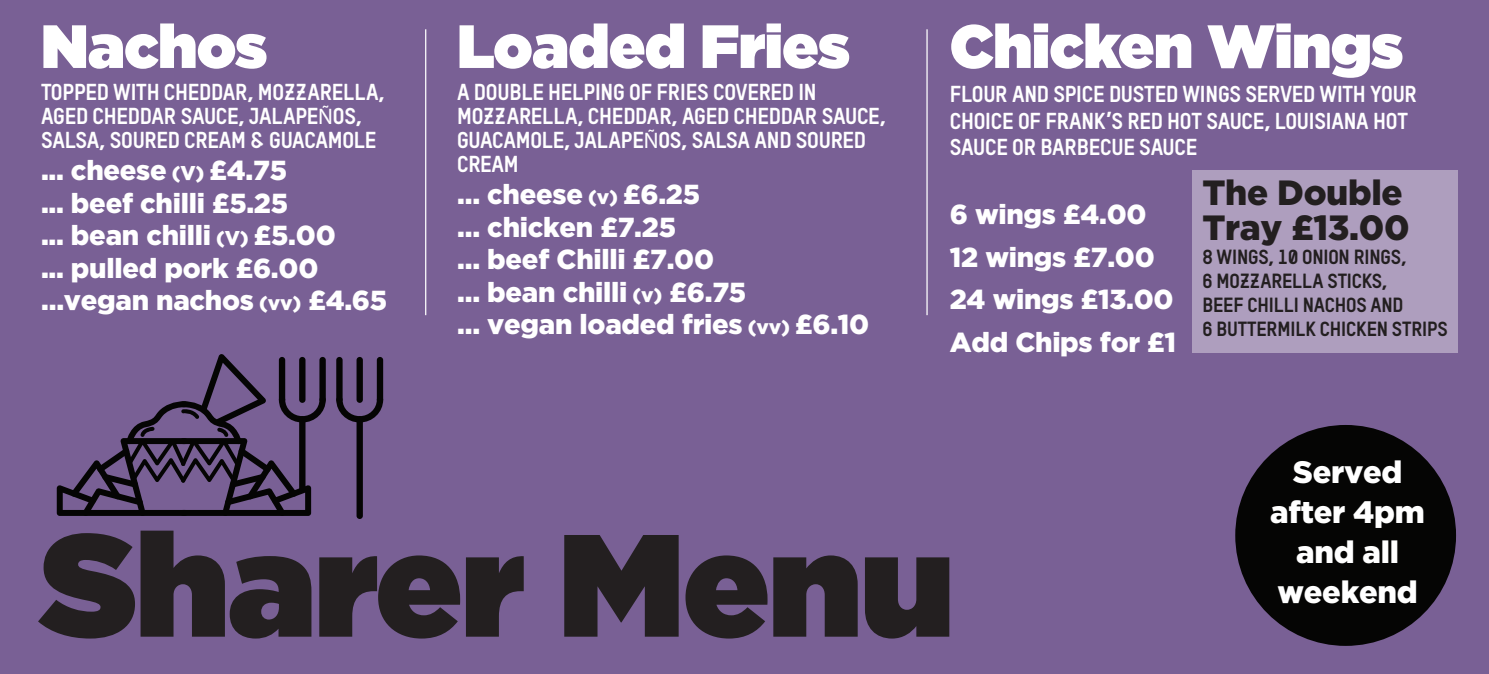
<style>
.page{position:relative;width:1489px;height:674px;background:#fff}
.page>*{position:absolute;margin:0;border:0;box-sizing:border-box;transform-origin:0 0}
.t1{font:900 145px "Gotham";letter-spacing:-.01em;color:#231f20}
.t2{font:900 60.75px "Gotham";letter-spacing:-.01em;color:#fff}
.t3{font:900 35px/35px "Gotham";letter-spacing:-.01em;color:#231f20}
.t4{font:900 31px/40px "Gotham";letter-spacing:-.01em;color:#fff;text-align:center}
.t5{font:900 27.5px/32.5px "Gotham";letter-spacing:-.01em;color:#fff}
.t6{font:700 22.5px/24px "YEEZYTSTAR";letter-spacing:-.01em;color:#fff}
.t7{font:700 20px/24px "YEEZYTSTAR";letter-spacing:-.01em;color:#231f20}
.s1{font-family:"Myriad Pro";font-weight:400}
.s2{font-size:20px}
</style>
<div class="page">
<div style="left:0;top:0;width:1488px;height:673px;background:#796095"></div>
<div style="left:1235px;top:424px;width:220px;height:221px;background:#050504;border-radius:50%"></div>
<hr style="left:425px;top:29px;width:1px;height:286px;background:#fff">
<hr style="left:926px;top:29px;width:1px;height:286px;background:#fff">
<div style="left:1192px;top:170px;width:265px;height:182px;background:#ae9ebe"></div>
<div style="left:356px;top:416px;width:7px;height:102px;background:#050504;border-radius:3px"></div>
<div style="left:336px;top:357px;width:6px;height:45px;background:#050504;border-radius:3px"></div>
<div style="left:356px;top:357px;width:7px;height:45px;background:#050504;border-radius:3px"></div>
<div style="left:377px;top:357px;width:6px;height:45px;background:#050504;border-radius:3px"></div>
<svg style="left:336px;top:396px;width:47px;height:26px"></svg>
<svg style="left:57px;top:354px;width:269px;height:161px"></svg>
<h2 class="t2" style="left:41px;top:11px;width:228px">Nachos</h2>
<p class="t6" style="left:41px;top:79px;width:345px">TOPPED WITH CHEDDAR, MOZZARELLA,<br>AGED CHEDDAR SAUCE, JALAPE<span class="s1">Ñ</span>OS,<br>SALSA, SOURED CREAM &amp; GUACAMOLE</p>
<p class="t5" style="left:41px;top:153px;width:348px">... cheese <span class="s2">(V)</span> £4.75<br>... beef chilli £5.25<br>... bean chilli <span class="s2">(V)</span> £5.00<br>... pulled pork £6.00 …vegan nachos <span class="s2">(vv)</span> £4.65</p>
<h2 class="t2" style="left:949px;top:11px;width:455px">Chicken Wings</h2>
<p class="t6" style="left:949px;top:80px;width:469px;line-height:26.5px">FLOUR AND SPICE DUSTED WINGS SERVED WITH YOUR<br>CHOICE OF FRANK’S RED HOT SAUCE, LOUISIANA HOT<br>SAUCE OR BARBECUE SAUCE</p>
<h2 class="t2" style="left:457px;top:11px;width:394px">Loaded Fries</h2>
<p class="t6" style="left:457px;top:79px;width:430px">A DOUBLE HELPING OF FRIES COVERED IN<br>MOZZARELLA, CHEDDAR, AGED CHEDDAR SAUCE,<br>GUACAMOLE, JALAPE<span class="s1">Ñ</span>OS, SALSA AND SOURED<br>CREAM</p>
<p class="t5" style="left:457px;top:177px;width:414px">… cheese <span class="s2">(v)</span> £6.25<br>… chicken £7.25<br>… beef Chilli £7.00<br>… bean chilli <span class="s2">(v)</span> £6.75<br>… vegan loaded fries <span class="s2">(vv)</span> £6.10</p>
<h3 class="t3" style="left:1202px;top:174px;width:209px">The Double<br>Tray £13.00</h3>
<p class="t5" style="left:949px;top:192px;width:228px;line-height:42.5px">6 wings £4.00<br>12 wings £7.00<br>24 wings £13.00<br>Add Chips for £1</p>
<p class="t7" style="left:1202px;top:244px;width:247px">8 WINGS, 10 ONION RINGS,<br>6 MOZZARELLA STICKS,<br>BEEF CHILLI NACHOS AND<br>6 BUTTERMILK CHICKEN STRIPS</p>
<h1 class="t1" style="left:41px;top:501px;width:915px">Sharer Menu</h1>
<h3 class="t4" style="left:1270px;top:451px;width:156px">Served after 4pm and all weekend</h3>
</div>
